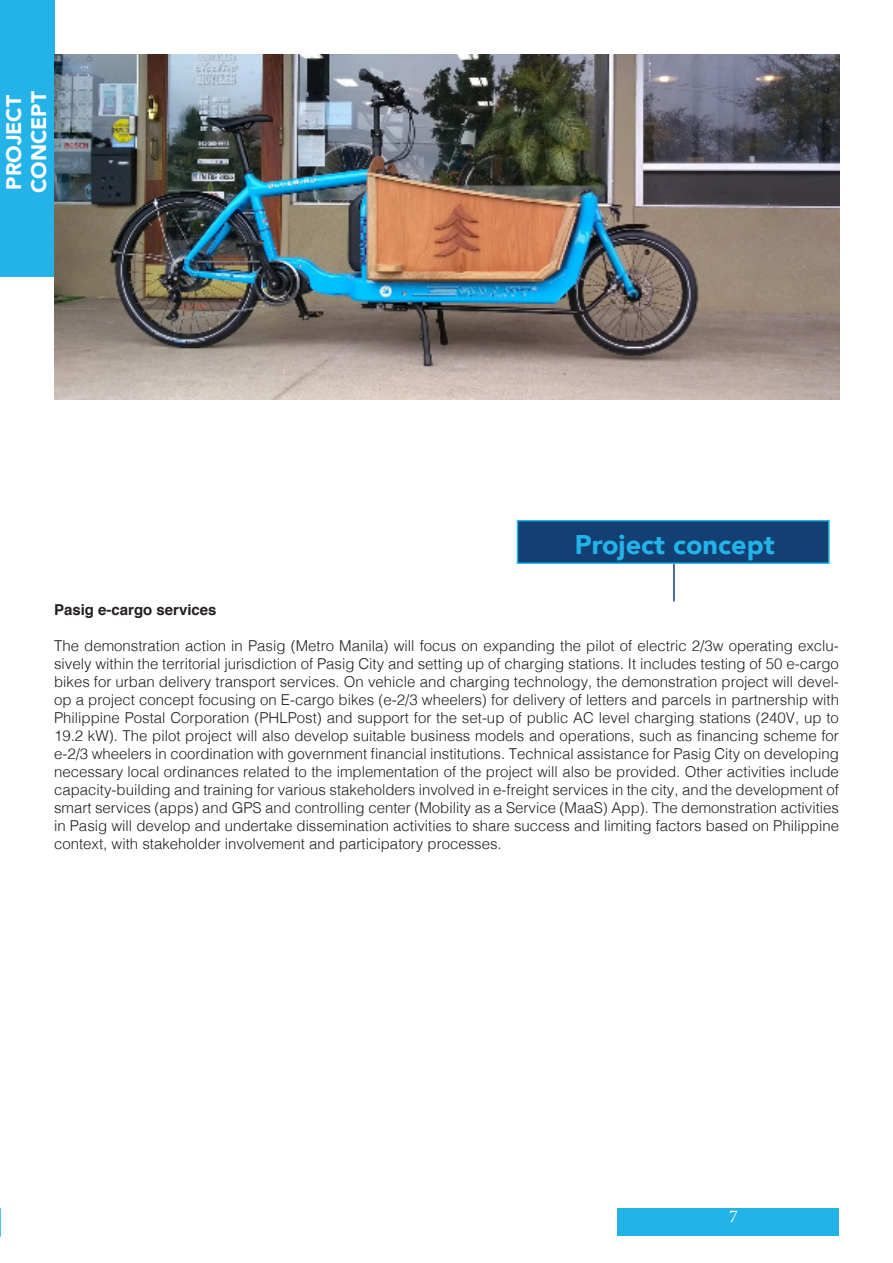
<style>
.page{position:relative;width:893px;height:1263px;background:#fff}
.page>*{position:absolute;margin:0;border:0;box-sizing:border-box;transform-origin:0 0}
.t1{font:900 27px "Avenir";color:#23b3e8}
.t2{font:900 21px "Avenir";color:#fff}
.t3{font:18px "Minion Pro";color:#fff}
.t4{font:300 15px/18px "Helvetica";color:#231f20;text-align:justify}
.t5{font:700 15px "Helvetica";color:#231f20}
</style>
<div class="page">
<svg style="left:0;top:1208px;width:1px;height:29px"></svg>
<hr style="left:673px;top:558px;width:2px;height:43px;background:#134073">
<div style="left:517px;top:520px;width:313px;height:44px;background:#134073;border:2px solid #23b3e8"></div>
<div style="left:0;top:0;width:54px;height:276px;background:#23b3e8"></div>
<div style="left:618px;top:1209px;width:221px;height:27px;background:#23b3e8"></div>
<img style="left:54px;top:54px;width:785px;height:346px">
<p class="t2" style="left:-4px;top:190px;width:96px;rotate:-90deg">PROJECT</p>
<p class="t2" style="left:21px;top:193px;width:103px;rotate:-90deg">CONCEPT</p>
<p class="t1" style="left:575px;top:522px;width:201px">Project concept</p>
<p class="t5" style="left:54px;top:598px;width:164px">Pasig e-cargo services</p>
<p class="t4" style="left:54px;top:636px;width:787px">The demonstration action in Pasig (Metro Manila) will focus on expanding the pilot of electric 2/3w operating exclu&shy;sively within the territorial jurisdiction of Pasig City and setting up of charging stations. It includes testing of 50 e-cargo bikes for urban delivery transport services. On vehicle and charging technology, the demonstration project will devel&shy;op a project concept focusing on E-cargo bikes (e-2/3 wheelers) for delivery of letters and parcels in partnership with Philippine Postal Corporation (PHLPost) and support for the set-up of public AC level charging stations (240V, up to 19.2 kW). The pilot project will also develop suitable business models and operations, such as financing scheme for e-2/3 wheelers in coordination with government financial institutions. Technical assistance for Pasig City on developing necessary local ordinances related to the implementation of the project will also be provided. Other activities include capacity-building and training for various stakeholders involved in e-freight services in the city, and the development of smart services (apps) and GPS and controlling center (Mobility as a Service (MaaS) App). The demonstration activities in Pasig will develop and undertake dissemination activities to share success and limiting factors based on Philippine context, with stakeholder involvement and participatory processes.</p>
<p class="t3" style="left:729px;top:1204px;width:10px">7</p>
</div>
